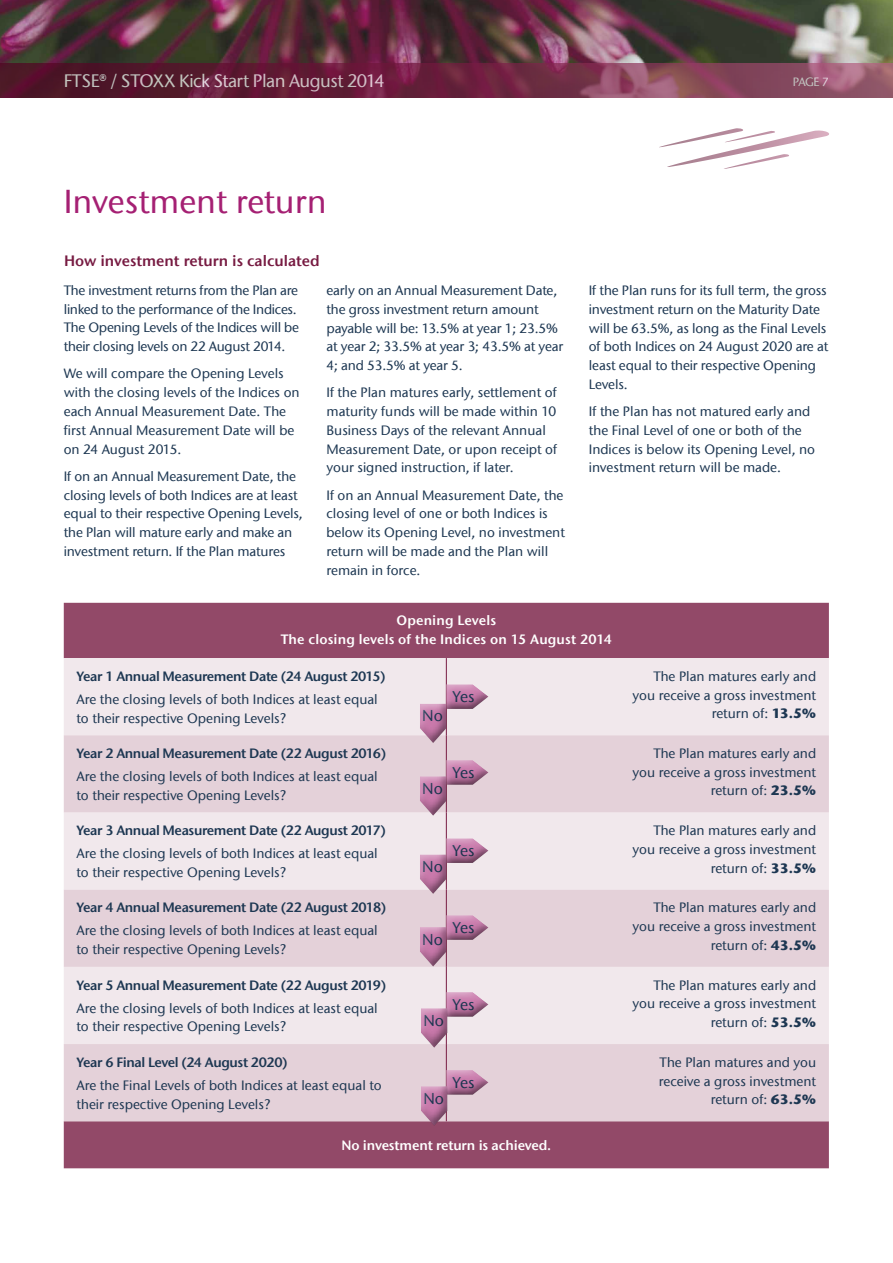
<style>
.page{position:relative;width:893px;height:1263px;background:#fff}
.page>*{position:absolute;margin:0;border:0;box-sizing:border-box;transform-origin:0 0}
.t1{font:500 33px "ITC Stone Sans Com";color:#a52073}
.t2{font:500 18px "ITC Stone Sans Com";letter-spacing:-.03em;color:#fff}
.t3{font:500 15.75px "ITC Stone Sans Com";color:#1d3752}
.t4{font:15px "ITC Stone Sans Com Semi";color:#771b42}
.t5{font:500 13.5px/18.8px "ITC Stone Sans Com";color:#1d3752}
.t6{font:13.5px "ITC Stone Sans Com Semi";letter-spacing:-.03em;color:#1d3752}
.t7{font:500 13.5px/18.8px "ITC Stone Sans Com";letter-spacing:-.02em;color:#1d3752}
.t8{font:13.5px/18.8px "ITC Stone Sans Com Semi";letter-spacing:.01em;color:#fff;text-align:center}
.t9{font:13.5px "ITC Stone Sans Com Semi";letter-spacing:-.01em;color:#fff}
.t10{font:500 12px "ITC Stone Sans Com";color:#fff}
.s1{font-weight:700}
</style>
<div class="page">
<img style="left:0;top:0;width:893px;height:63px">
<svg style="left:659px;top:128px;width:170px;height:41px"></svg>
<svg style="left:0;top:63px;width:893px;height:35px;background:#712e46"></svg>
<div style="left:64px;top:603px;width:765px;height:565px;background:#924968"></div>
<div style="left:64px;top:658px;width:765px;height:77px;background:#f1e8ec"></div>
<svg style="left:64px;top:735px;width:765px;height:386px;background:#e9dae0"></svg>
<hr style="left:446px;top:658px;width:1px;height:77px;background:#771b42">
<hr style="left:446px;top:735px;width:1px;height:77px;background:#771b42">
<hr style="left:446px;top:812px;width:1px;height:78px;background:#771b42">
<hr style="left:446px;top:890px;width:1px;height:77px;background:#771b42">
<hr style="left:446px;top:967px;width:1px;height:77px;background:#771b42">
<hr style="left:446px;top:1044px;width:1px;height:77px;background:#771b42">
<div style="left:446px;top:682px;width:49px;height:28px;background:#f1e8ec"></div>
<div style="left:446px;top:836px;width:49px;height:28px;background:#f1e8ec"></div>
<div style="left:446px;top:989px;width:49px;height:29px;background:#f1e8ec"></div>
<div style="left:446px;top:757px;width:49px;height:29px;background:#e4d1d9"></div>
<div style="left:446px;top:913px;width:49px;height:28px;background:#e4d1d9"></div>
<svg style="left:420px;top:684px;width:68px;height:59px;background:#dec2d2"></svg>
<div style="left:418px;top:701px;width:41px;height:43px;background:#000;opacity:.75"></div>
<svg style="left:420px;top:838px;width:68px;height:56px;background:#dec1d2"></svg>
<div style="left:418px;top:852px;width:41px;height:43px;background:#000;opacity:.75"></div>
<svg style="left:421px;top:992px;width:67px;height:56px;background:#dec1d2"></svg>
<div style="left:419px;top:1006px;width:41px;height:43px;background:#000;opacity:.75"></div>
<svg style="left:420px;top:760px;width:68px;height:56px;background:#d6b4c7"></svg>
<div style="left:418px;top:774px;width:41px;height:43px;background:#000;opacity:.75"></div>
<svg style="left:420px;top:915px;width:68px;height:51px;background:#d4b1c4"></svg>
<div style="left:418px;top:924px;width:41px;height:44px;background:#000;opacity:.75"></div>
<div style="left:446px;top:1067px;width:49px;height:29px;background:#e4d1d9"></div>
<svg style="left:421px;top:1070px;width:67px;height:56px;background:#d1abbf"></svg>
<div style="left:419px;top:1083px;width:41px;height:44px;background:#000;opacity:.75"></div>
<h2 class="t2" style="left:64px;top:70px;width:322px">FTSE® / STOXX Kick Start Plan August 2014</h2>
<p class="t10" style="left:793px;top:74px;width:37px">PAGE 7</p>
<h1 class="t1" style="left:64px;top:181px;width:264px">Investment return</h1>
<p class="t4" style="left:64px;top:252px;width:257px">How investment return is calculated</p>
<p class="t7" style="left:64px;top:281px;width:237px">The investment returns from the Plan are linked to the performance of the Indices.<br>The Opening Levels of the Indices will be their closing levels on 22 August 2014.</p>
<p class="t5" style="left:64px;top:364px;width:237px">We will compare the Opening Levels with the closing levels of the Indices on each Annual Measurement Date. The first Annual Measurement Date will be on 24 August 2015.</p>
<p class="t5" style="left:64px;top:467px;width:241px">If on an Annual Measurement Date, the closing levels of both Indices are at least equal to their respective Opening Levels, the Plan will mature early and make an investment return. If the Plan matures</p>
<p class="t5" style="left:326px;top:281px;width:238px">early on an Annual Measurement Date, the gross investment return amount payable will be: 13.5% at year 1; 23.5% at year 2; 33.5% at year 3; 43.5% at year 4; and 53.5% at year 5.</p>
<p class="t5" style="left:326px;top:383px;width:232px">If the Plan matures early, settlement of maturity funds will be made within 10<br>Business Days of the relevant Annual Measurement Date, or upon receipt of your signed instruction, if later.</p>
<p class="t5" style="left:326px;top:485px;width:240px">If on an Annual Measurement Date, the closing level of one or both Indices is below its Opening Level, no investment return will be made and the Plan will remain in force.</p>
<p class="t5" style="left:589px;top:281px;width:241px">If the Plan runs for its full term, the gross investment return on the Maturity Date will be 63.5%, as long as the Final Levels of both Indices on 24 August 2020 are at least equal to their respective Opening Levels.</p>
<p class="t5" style="left:589px;top:402px;width:228px">If the Plan has not matured early and the Final Level of one or both of the Indices is below its Opening Level, no investment return will be made.</p>
<p class="t8" style="left:281px;top:611px;width:333px">Opening Levels<br>The closing levels of the Indices on 15 August 2014</p>
<p class="t6" style="left:77px;top:668px;width:311px">Year 1 Annual Measurement Date (24 August 2015)</p>
<p class="t5" style="left:77px;top:690px;width:303px">Are the closing levels of both Indices at least equal to their respective Opening Levels?</p>
<p class="t3" style="left:453px;top:687px;width:24px">Yes</p>
<p class="t3" style="left:422px;top:706px;width:22px">No</p>
<p class="t6" style="left:77px;top:745px;width:311px">Year 2 Annual Measurement Date (22 August 2016)</p>
<p class="t5" style="left:77px;top:767px;width:303px">Are the closing levels of both Indices at least equal to their respective Opening Levels?</p>
<p class="t6" style="left:77px;top:822px;width:311px">Year 3 Annual Measurement Date (22 August 2017)</p>
<p class="t5" style="left:77px;top:844px;width:303px">Are the closing levels of both Indices at least equal to their respective Opening Levels?</p>
<p class="t6" style="left:77px;top:899px;width:311px">Year 4 Annual Measurement Date (22 August 2018)</p>
<p class="t5" style="left:77px;top:921px;width:303px">Are the closing levels of both Indices at least equal to their respective Opening Levels?</p>
<p class="t6" style="left:77px;top:976px;width:311px">Year 5 Annual Measurement Date (22 August 2019)</p>
<p class="t5" style="left:77px;top:998px;width:303px">Are the closing levels of both Indices at least equal to their respective Opening Levels?</p>
<p class="t6" style="left:77px;top:1054px;width:213px">Year 6 Final Level (24 August 2020)</p>
<p class="t5" style="left:77px;top:1076px;width:307px">Are the Final Levels of both Indices at least equal to their respective Opening Levels?</p>
<p class="t3" style="left:422px;top:779px;width:22px">No</p>
<p class="t3" style="left:453px;top:763px;width:24px">Yes</p>
<p class="t3" style="left:422px;top:857px;width:22px">No</p>
<p class="t3" style="left:453px;top:841px;width:24px">Yes</p>
<p class="t3" style="left:422px;top:929px;width:22px">No</p>
<p class="t3" style="left:453px;top:918px;width:24px">Yes</p>
<p class="t3" style="left:423px;top:1011px;width:22px">No</p>
<p class="t3" style="left:453px;top:995px;width:24px">Yes</p>
<p class="t3" style="left:423px;top:1089px;width:22px">No</p>
<p class="t3" style="left:453px;top:1073px;width:24px">Yes</p>
<p class="t9" style="left:341px;top:1137px;width:211px">No investment return is achieved.</p>
<p class="t5" style="left:632px;top:667px;width:185px;text-align:right">The Plan matures early and you receive a gross investment return of: <span class="s1">13.5%</span></p>
<p class="t5" style="left:632px;top:744px;width:185px;text-align:right">The Plan matures early and you receive a gross investment return of: <span class="s1">23.5%</span></p>
<p class="t5" style="left:632px;top:821px;width:185px;text-align:right">The Plan matures early and you receive a gross investment return of: <span class="s1">33.5%</span></p>
<p class="t5" style="left:632px;top:898px;width:185px;text-align:right">The Plan matures early and you receive a gross investment return of: <span class="s1">43.5%</span></p>
<p class="t5" style="left:632px;top:975px;width:185px;text-align:right">The Plan matures early and you receive a gross investment return of: <span class="s1">53.5%</span></p>
<p class="t5" style="left:659px;top:1053px;width:159px;text-align:right">The Plan matures and you receive a gross investment return of: <span class="s1">63.5%</span></p>
</div>
